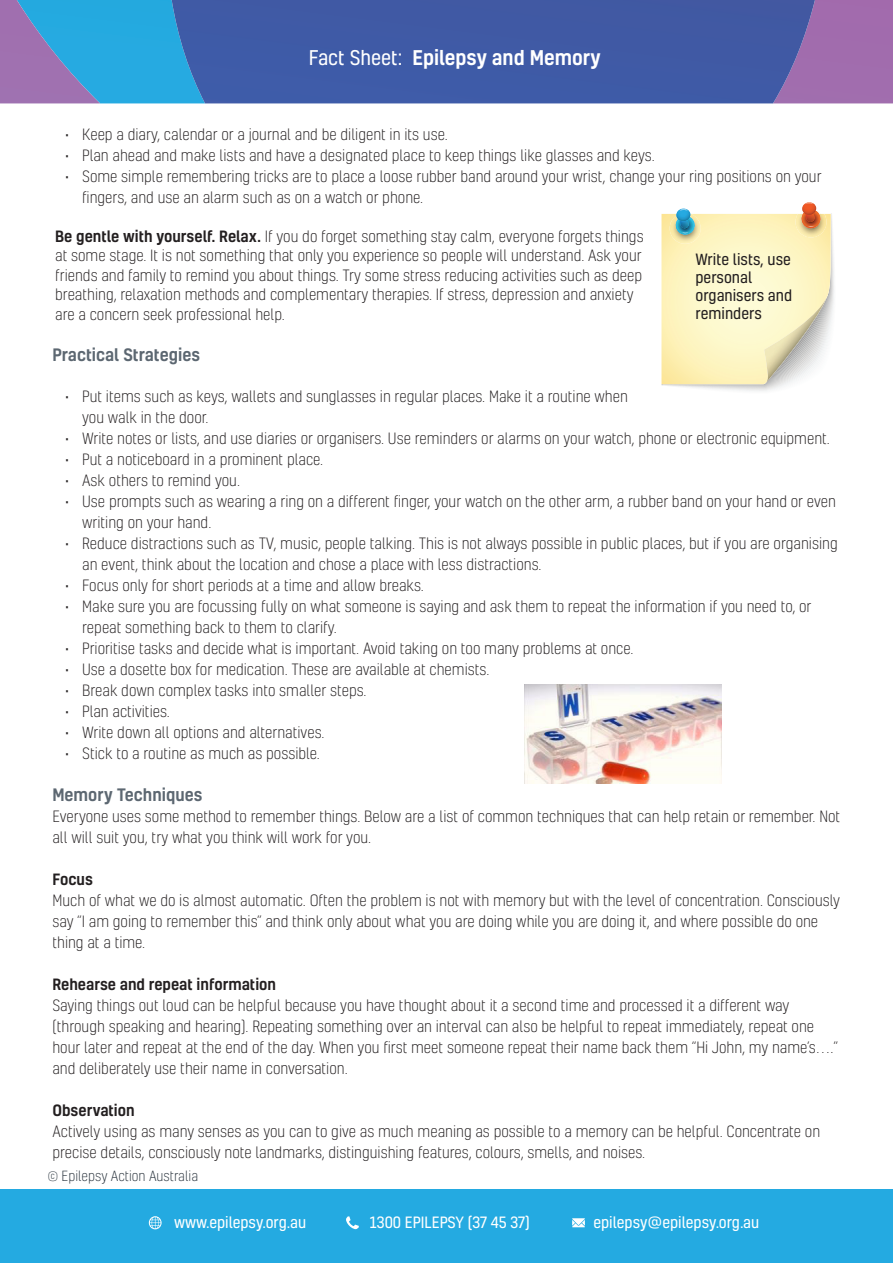
<style>
.page{position:relative;width:893px;height:1263px;background:#fff}
.page>*{position:absolute;margin:0;border:0;box-sizing:border-box;transform-origin:0 0}
.t1{font:500 19.5px "Kelson";color:#fff}
.t2{font:500 16.5px "Kelson";color:#5c6771}
.Body_Copy{font:300 15px/21px "Kelson";color:#231f20}
.t3{font:15px "Kelson";color:#fff}
.Body_Copy-2{font:500 15px "Kelson";color:#231f20}
.t4{font:15px/18px "Kelson";color:#231f20}
.t5{font:300 13.5px "Kelson";color:#29333d}
.s1{font-weight:400}
.s2{font-weight:500}
</style>
<div class="page">
<div style="left:815px;top:0;width:78px;height:103px;background:#a16cad"></div>
<div style="left:412px;top:0;width:403px;height:103px;background:#405aa5"></div>
<img style="left:0;top:0;width:412px;height:103px">
<div style="left:0;top:1190px;width:893px;height:73px;background:#24aae1"></div>
<svg style="left:148px;top:1216px;width:14px;height:13px"></svg>
<svg style="left:572px;top:1218px;width:13px;height:9px"></svg>
<svg style="left:346px;top:1216px;width:13px;height:13px"></svg>
<img style="left:524px;top:685px;width:198px;height:98px">
<svg style="left:661px;top:207px;width:173px;height:184px;background:#f4eec7"></svg>
<img style="left:802px;top:202px;width:14px;height:13px">
<p class="t1" style="left:309px;top:44px;width:294px"><span class="s1">Fact Sheet:</span> Epilepsy and Memory</p>
<p class="Body_Copy" style="left:65px;top:123px;width:384px">• Keep a diary, calendar or a journal and be diligent in its use.</p>
<p class="Body_Copy" style="left:65px;top:144px;width:591px">• Plan ahead and make lists and have a designated place to keep things like glasses and keys.</p>
<p class="Body_Copy" style="left:82px;top:165px;width:741px;text-indent:-17px">• Some simple remembering tricks are to place a loose rubber band around your wrist, change your ring positions on your fingers, and use an alarm such as on a watch or phone.</p>
<p class="Body_Copy" style="left:55px;top:226px;width:590px;line-height:19.5px"><span class="s2">Be gentle with yourself. Relax.</span> If you do forget something stay calm, everyone forgets things at some stage. It is not something that only you experience so people will understand. Ask your friends and family to remind you about things. Try some stress reducing activities such as deep breathing, relaxation methods and complementary therapies. If stress, depression and anxiety are a concern seek professional help.</p>
<p class="t2" style="left:52px;top:343px;width:149px">Practical Strategies</p>
<p class="Body_Copy" style="left:82px;top:385px;width:547px;text-indent:-17px">• Put items such as keys, wallets and sunglasses in regular places. Make it a routine when you walk in the door.</p>
<p class="Body_Copy" style="left:65px;top:427px;width:766px">• Write notes or lists, and use diaries or organisers. Use reminders or alarms on your watch, phone or electronic equipment.</p>
<p class="Body_Copy" style="left:65px;top:448px;width:260px">• Put a noticeboard in a prominent place.</p>
<p class="Body_Copy" style="left:65px;top:469px;width:176px">• Ask others to remind you.</p>
<p class="Body_Copy" style="left:82px;top:490px;width:755px;text-indent:-17px">• Use prompts such as wearing a ring on a different finger, your watch on the other arm, a rubber band on your hand or even writing on your hand.</p>
<p class="Body_Copy" style="left:82px;top:532px;width:757px;text-indent:-17px">• Reduce distractions such as TV, music, people talking. This is not always possible in public places, but if you are organising an event, think about the location and chose a place with less distractions.</p>
<p class="Body_Copy" style="left:65px;top:574px;width:360px">• Focus only for short periods at a time and allow breaks.</p>
<p class="Body_Copy" style="left:82px;top:595px;width:731px;text-indent:-17px">• Make sure you are focussing fully on what someone is saying and ask them to repeat the information if you need to, or repeat something back to them to clarify.</p>
<p class="Body_Copy" style="left:65px;top:637px;width:570px">• Prioritise tasks and decide what is important. Avoid taking on too many problems at once.</p>
<p class="Body_Copy" style="left:65px;top:658px;width:426px">• Use a dosette box for medication. These are available at chemists.</p>
<p class="Body_Copy" style="left:65px;top:679px;width:303px">• Break down complex tasks into smaller steps.</p>
<p class="Body_Copy" style="left:65px;top:700px;width:106px">• Plan activities.</p>
<p class="Body_Copy" style="left:65px;top:721px;width:261px">• Write down all options and alternatives.</p>
<p class="Body_Copy" style="left:65px;top:742px;width:256px">• Stick to a routine as much as possible.</p>
<p class="t2" style="left:52px;top:783px;width:151px">Memory Techniques</p>
<p class="Body_Copy" style="left:52px;top:806px;width:789px">Everyone uses some method to remember things. Below are a list of common techniques that can help retain or remember. Not all will suit you, try what you think will work for you.</p>
<p class="Body_Copy-2" style="left:52px;top:869px;width:42px">Focus</p>
<p class="Body_Copy" style="left:52px;top:890px;width:789px">Much of what we do is almost automatic. Often the problem is not with memory but with the level of concentration. Consciously say “I am going to remember this” and think only about what you are doing while you are doing it, and where possible do one thing at a time.</p>
<p class="Body_Copy-2" style="left:52px;top:974px;width:225px">Rehearse and repeat information</p>
<p class="Body_Copy" style="left:52px;top:995px;width:787px">Saying things out loud can be helpful because you have thought about it a second time and processed it a different way (through speaking and hearing). Repeating something over an interval can also be helpful to repeat immediately, repeat one hour later and repeat at the end of the day. When you first meet someone repeat their name back them “Hi John, my name’s….” and deliberately use their name in conversation.</p>
<p class="Body_Copy-2" style="left:52px;top:1100px;width:84px">Observation</p>
<p class="Body_Copy" style="left:52px;top:1121px;width:769px">Actively using as many senses as you can to give as much meaning as possible to a memory can be helpful. Concentrate on precise details, consciously note landmarks, distinguishing features, colours, smells, and noises.</p>
<p class="t4" style="left:695px;top:250px;width:97px">Write lists, use personal</p>
<p class="t4" style="left:695px;top:286px;width:98px">organisers and reminders</p>
<p class="t5" style="left:48px;top:1167px;width:152px">© Epilepsy Action Australia</p>
<p class="t3" style="left:167px;top:1205px;width:134px">www.epilepsy.org.au</p>
<p class="t3" style="left:362px;top:1205px;width:161px">1300 EPILEPSY (37 45 37)</p>
<p class="t3" style="left:586px;top:1205px;width:167px">epilepsy@epilepsy.org.au</p>
<p class="t3" style="left:174px;top:1212px;width:134px">www.epilepsy.org.au</p>
<p class="t3" style="left:370px;top:1212px;width:161px">1300 EPILEPSY (37 45 37)</p>
<p class="t3" style="left:593px;top:1212px;width:167px">epilepsy@epilepsy.org.au</p>
</div>
